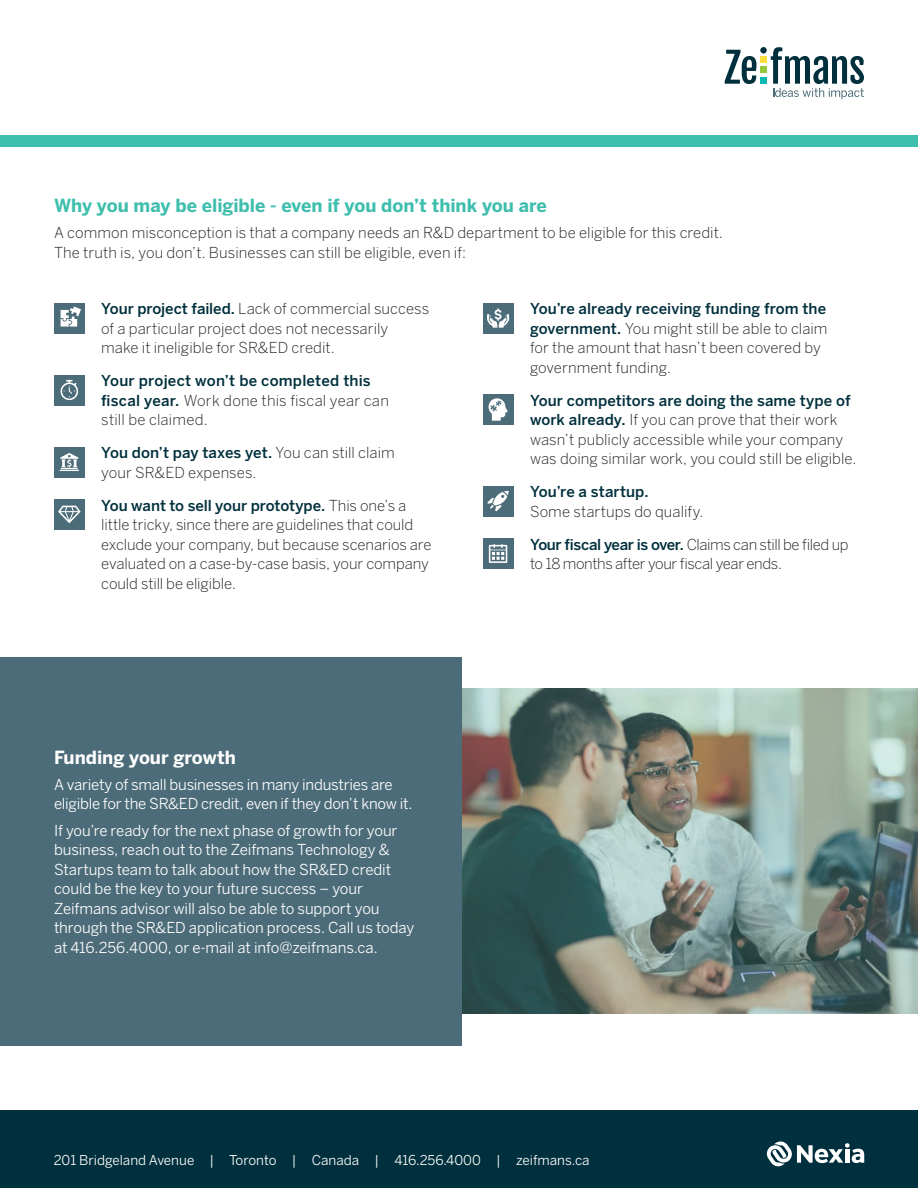
<style>
.page{position:relative;width:918px;height:1188px;background:#fff}
.page>*{position:absolute;margin:0;border:0;box-sizing:border-box;transform-origin:0 0}
.t1{font:700 18px "Benton Sans";letter-spacing:-.005em;color:#3ebead}
.t2{font:700 18px "Benton Sans";letter-spacing:-.005em;color:#fff}
.t3{font:300 15px/19.5px "Benton Sans";color:#231f20}
.t4{font:15px/19.5px "Benton Sans";letter-spacing:-.01em;color:#fff}
.t5{font:500 15px/19.5px "Benton Sans";letter-spacing:.01em;color:#00303d}
.t6{font:300 15px/19.5px "Benton Sans";letter-spacing:-.025em;color:#231f20}
.t7{font:13.5px "Benton Sans";color:#fff}
.s1{font-weight:500;color:#00303d}
.s2{font-weight:300;color:#231f20}
</style>
<div class="page">
<div style="left:0;top:1110px;width:918px;height:78px;background:#00303d"></div>
<svg style="left:767px;top:1141px;width:97px;height:25px"></svg>
<img style="left:461px;top:688px;width:457px;height:326px">
<div style="left:0;top:657px;width:461px;height:388px;background:#4d6c79"></div>
<div style="left:54px;top:303px;width:31px;height:30px;background:#4d6c79"></div>
<svg style="left:61px;top:306px;width:20px;height:21px"></svg>
<div style="left:54px;top:375px;width:31px;height:30px;background:#4d6c79"></div>
<svg style="left:60px;top:380px;width:19px;height:20px"></svg>
<div style="left:54px;top:447px;width:31px;height:30px;background:#4d6c79"></div>
<svg style="left:60px;top:453px;width:19px;height:18px"></svg>
<div style="left:54px;top:499px;width:31px;height:31px;background:#4d6c79"></div>
<svg style="left:58px;top:506px;width:23px;height:17px"></svg>
<div style="left:483px;top:303px;width:30px;height:30px;background:#4d6c79"></div>
<svg style="left:487px;top:308px;width:22px;height:20px"></svg>
<div style="left:483px;top:394px;width:30px;height:31px;background:#4d6c79"></div>
<svg style="left:488px;top:398px;width:20px;height:23px"></svg>
<div style="left:483px;top:486px;width:30px;height:30px;background:#4d6c79"></div>
<svg style="left:487px;top:491px;width:22px;height:21px"></svg>
<div style="left:483px;top:538px;width:30px;height:31px;background:#4d6c79"></div>
<svg style="left:489px;top:544px;width:18px;height:19px"></svg>
<div style="left:0;top:135px;width:918px;height:12px;background:#3ebead"></div>
<svg style="left:725px;top:50px;width:31px;height:34px"></svg>
<svg style="left:771px;top:47px;width:93px;height:52px"></svg>
<div style="left:760px;top:47px;width:7px;height:7px;background:#00303d;border-radius:50%"></div>
<div style="left:760px;top:56px;width:7px;height:7px;background:#fdde3f"></div>
<div style="left:760px;top:77px;width:7px;height:7px;background:#0cbab4"></div>
<div style="left:760px;top:67px;width:7px;height:6px;background:#95c93d"></div>
<p class="t1" style="left:54px;top:194px;width:495px">Why you may be eligible - even if you don’t think you are</p>
<p class="t3" style="left:54px;top:223px;width:670px">A common misconception is that a company needs an R&amp;D department to be eligible for this credit.<br>The truth is, you don’t. Businesses can still be eligible, even if:</p>
<p class="t3" style="left:101px;top:299px;width:330px"><span class="s1">Your project failed.</span> Lack of commercial success of a particular project does not necessarily make it ineligible for SR&amp;ED credit.</p>
<p class="t5" style="left:101px;top:371px;width:289px">Your project won’t be completed this fiscal year. <span class="s2">Work done this fiscal year can still be claimed.</span></p>
<p class="t3" style="left:101px;top:443px;width:295px"><span class="s1">You don’t pay taxes yet.</span> You can still claim your SR&amp;ED expenses.</p>
<p class="t3" style="left:101px;top:495px;width:332px"><span class="s1">You want to sell your prototype.</span> This one’s a little tricky, since there are guidelines that could exclude your company, but because scenarios are evaluated on a case-by-case basis, your company could still be eligible.</p>
<p class="t2" style="left:54px;top:746px;width:183px">Funding your growth</p>
<p class="t4" style="left:54px;top:775px;width:360px">A variety of small businesses in many industries are eligible for the SR&amp;ED credit, even if they don’t know it.</p>
<p class="t4" style="left:54px;top:821px;width:362px">If you’re ready for the next phase of growth for your business, reach out to the Zeifmans Technology &amp; Startups team to talk about how the SR&amp;ED credit could be the key to your future success – your Zeifmans advisor will also be able to support you through the SR&amp;ED application process. Call us today at 416.256.4000, or e-mail at info@zeifmans.ca.</p>
<p class="t3" style="left:530px;top:299px;width:299px"><span class="s1">You’re already receiving funding from the government.</span> You might still be able to claim for the amount that hasn’t been covered by government funding.</p>
<p class="t3" style="left:530px;top:390px;width:328px"><span class="s1">Your competitors are doing the same type of work already.</span> If you can prove that their work wasn’t publicly accessible while your company was doing similar work, you could still be eligible.</p>
<p class="t5" style="left:530px;top:482px;width:120px">You’re a startup.</p>
<p class="t3" style="left:530px;top:501px;width:175px">Some startups do qualify.</p>
<p class="t6" style="left:530px;top:534px;width:320px"><span class="s1">Your fiscal year is over.</span> Claims can still be filed up to 18 months after your fiscal year ends.</p>
<p class="t7" style="left:54px;top:1152px;width:537px">201 Bridgeland Avenue | Toronto | Canada | 416.256.4000 | zeifmans.ca</p>
</div>
